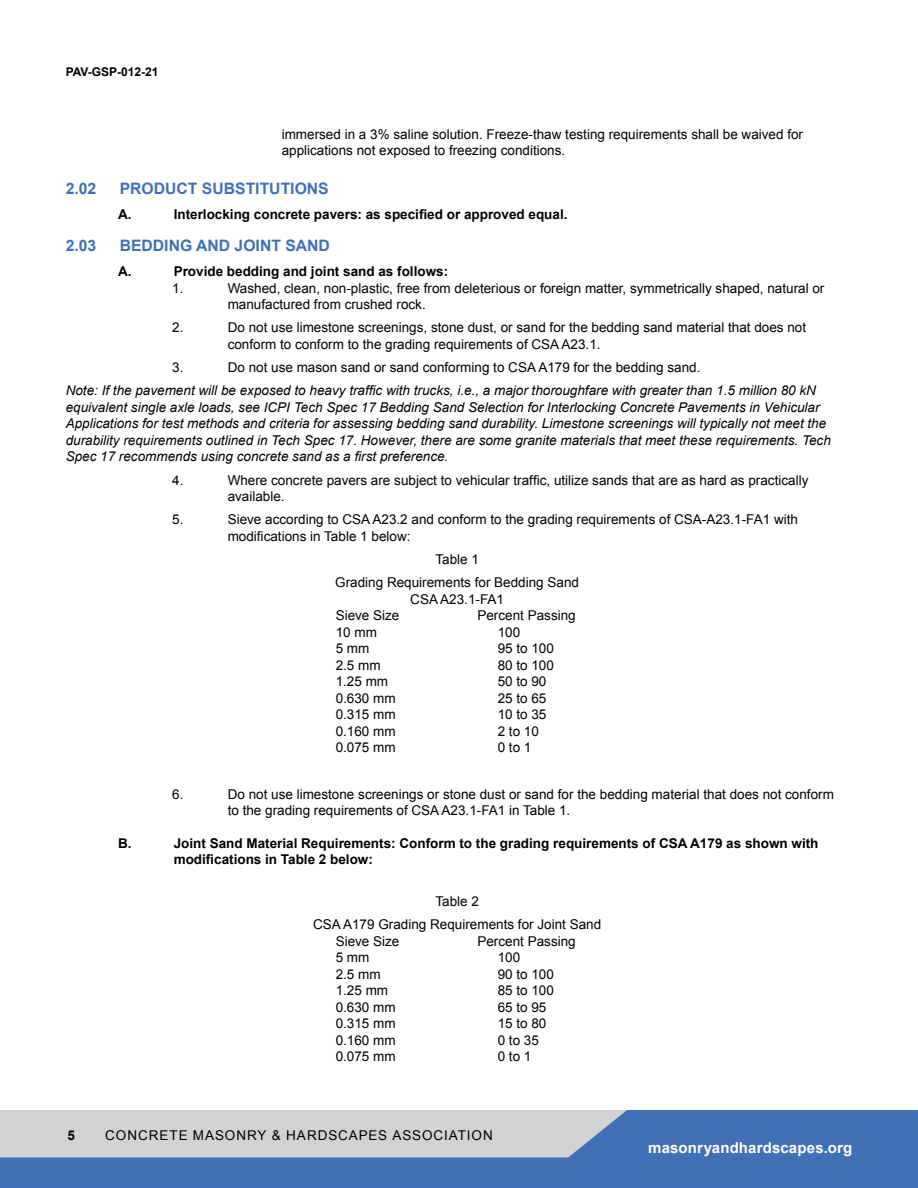
<style>
.page{position:relative;width:918px;height:1188px;background:#fff}
.page>*{position:absolute;margin:0;border:0;box-sizing:border-box;transform-origin:0 0}
.t1{font:700 15.75px "Arial";color:#4270b7}
.t2{font:700 15px "Arial";letter-spacing:.01em;color:#fff}
.t3{font:13.5px/16.5px "Arial";color:#000}
.t4{font:italic 13.5px/16.5px "Arial";color:#000}
.t5{font:700 13.5px/16.5px "Arial";color:#000}
.t6{font:13.5px "Arial";letter-spacing:.07em;color:#000}
.t7{font:700 12px "Arial";color:#000}
</style>
<div class="page">
<svg style="left:0;top:1110px;width:918px;height:78px;background:#7b97c1"></svg>
<p class="t7" style="left:66px;top:65px;width:94px">PAV-GSP-012-21</p>
<p class="t3" style="left:282px;top:126px;width:523px">immersed in a 3% saline solution. Freeze-thaw testing requirements shall be waived for applications not exposed to freezing conditions.</p>
<p class="t1" style="left:66px;top:182px;width:32px">2.02</p>
<p class="t1" style="left:120px;top:182px;width:211px">PRODUCT SUBSTITUTIONS</p>
<p class="t5" style="left:118px;top:207px;width:15px">A.</p>
<p class="t5" style="left:174px;top:207px;width:395px">Interlocking concrete pavers: as specified or approved equal.</p>
<p class="t1" style="left:66px;top:239px;width:32px">2.03</p>
<p class="t1" style="left:120px;top:239px;width:212px">BEDDING AND JOINT SAND</p>
<p class="t5" style="left:118px;top:264px;width:15px">A.</p>
<p class="t5" style="left:174px;top:264px;width:276px">Provide bedding and joint sand as follows:</p>
<p class="t3" style="left:172px;top:281px;width:13px">1.</p>
<p class="t3" style="left:228px;top:281px;width:598px">Washed, clean, non-plastic, free from deleterious or foreign matter, symmetrically shaped, natural or manufactured from crushed rock.</p>
<p class="t3" style="left:172px;top:321px;width:13px">2.</p>
<p class="t3" style="left:228px;top:321px;width:580px">Do not use limestone screenings, stone dust, or sand for the bedding sand material that does not conform to conform to the grading requirements of CSA A23.1.</p>
<p class="t3" style="left:172px;top:360px;width:13px">3.</p>
<p class="t3" style="left:228px;top:360px;width:474px">Do not use mason sand or sand conforming to CSA A179 for the bedding sand.</p>
<p class="t4" style="left:66px;top:383px;width:767px">Note: If the pavement will be exposed to heavy traffic with trucks, i.e., a major thoroughfare with greater than 1.5 million 80 kN equivalent single axle loads, see ICPI Tech Spec 17 Bedding Sand Selection for Interlocking Concrete Pavements in Vehicular Applications for test methods and criteria for assessing bedding sand durability. Limestone screenings will typically not meet the durability requirements outlined in Tech Spec 17. However, there are some granite materials that meet these requirements. Tech Spec 17 recommends using concrete sand as a first preference.</p>
<p class="t3" style="left:172px;top:472px;width:13px">4.</p>
<p class="t3" style="left:228px;top:472px;width:582px">Where concrete pavers are subject to vehicular traffic, utilize sands that are as hard as practically available.</p>
<p class="t3" style="left:172px;top:512px;width:13px">5.</p>
<p class="t3" style="left:228px;top:512px;width:572px">Sieve according to CSA A23.2 and conform to the grading requirements of CSA-A23.1-FA1 with modifications in Table 1 below:</p>
<p class="t3" style="left:335px;top:549px;width:245px;line-height:23.2px;text-align:center">Table 1<br>Grading Requirements for Bedding Sand</p>
<p class="t3" style="left:410px;top:592px;width:95px">CSA A23.1-FA1</p>
<p class="t3" style="left:336px;top:609px;width:65px">Sieve Size</p>
<p class="t3" style="left:477px;top:609px;width:100px">Percent Passing</p>
<p class="t3" style="left:336px;top:625px;width:43px">10 mm</p>
<p class="t3" style="left:498px;top:625px;width:24px">100</p>
<p class="t3" style="left:336px;top:642px;width:35px">5 mm</p>
<p class="t3" style="left:498px;top:642px;width:58px">95 to 100</p>
<p class="t3" style="left:336px;top:658px;width:47px">2.5 mm</p>
<p class="t3" style="left:498px;top:658px;width:58px">80 to 100</p>
<p class="t3" style="left:336px;top:675px;width:54px">1.25 mm</p>
<p class="t3" style="left:498px;top:675px;width:50px">50 to 90</p>
<p class="t3" style="left:336px;top:691px;width:62px">0.630 mm</p>
<p class="t3" style="left:498px;top:691px;width:50px">25 to 65</p>
<p class="t3" style="left:336px;top:708px;width:62px">0.315 mm</p>
<p class="t3" style="left:498px;top:708px;width:50px">10 to 35</p>
<p class="t3" style="left:336px;top:724px;width:62px">0.160 mm</p>
<p class="t3" style="left:498px;top:724px;width:43px">2 to 10</p>
<p class="t3" style="left:336px;top:741px;width:62px">0.075 mm</p>
<p class="t3" style="left:498px;top:741px;width:35px">0 to 1</p>
<p class="t3" style="left:172px;top:787px;width:13px">6.</p>
<p class="t3" style="left:228px;top:787px;width:608px">Do not use limestone screenings or stone dust or sand for the bedding material that does not conform to the grading requirements of CSA A23.1-FA1 in Table 1.</p>
<p class="t5" style="left:118px;top:836px;width:15px">B.</p>
<p class="t5" style="left:174px;top:836px;width:646px">Joint Sand Material Requirements: Conform to the grading requirements of CSA A179 as shown with modifications in Table 2 below:</p>
<p class="t3" style="left:313px;top:891px;width:290px;line-height:23.2px;text-align:center">Table 2<br>CSA A179 Grading Requirements for Joint Sand</p>
<p class="t3" style="left:336px;top:934px;width:65px">Sieve Size</p>
<p class="t3" style="left:477px;top:934px;width:100px">Percent Passing</p>
<p class="t3" style="left:336px;top:951px;width:35px">5 mm</p>
<p class="t3" style="left:498px;top:951px;width:24px">100</p>
<p class="t3" style="left:336px;top:967px;width:47px">2.5 mm</p>
<p class="t3" style="left:498px;top:967px;width:58px">90 to 100</p>
<p class="t3" style="left:336px;top:984px;width:54px">1.25 mm</p>
<p class="t3" style="left:498px;top:984px;width:58px">85 to 100</p>
<p class="t3" style="left:336px;top:1000px;width:62px">0.630 mm</p>
<p class="t3" style="left:498px;top:1000px;width:50px">65 to 95</p>
<p class="t3" style="left:336px;top:1017px;width:62px">0.315 mm</p>
<p class="t3" style="left:498px;top:1017px;width:50px">15 to 80</p>
<p class="t3" style="left:336px;top:1033px;width:62px">0.160 mm</p>
<p class="t3" style="left:498px;top:1033px;width:43px">0 to 35</p>
<p class="t3" style="left:336px;top:1050px;width:62px">0.075 mm</p>
<p class="t3" style="left:498px;top:1050px;width:35px">0 to 1</p>
<p class="t5" style="left:67px;top:1128px;width:9px">5</p>
<p class="t6" style="left:105px;top:1127px;width:389px">CONCRETE MASONRY &amp; HARDSCAPES ASSOCIATION</p>
<p class="t2" style="left:648px;top:1143px;width:206px">masonryandhardscapes.org</p>
</div>
